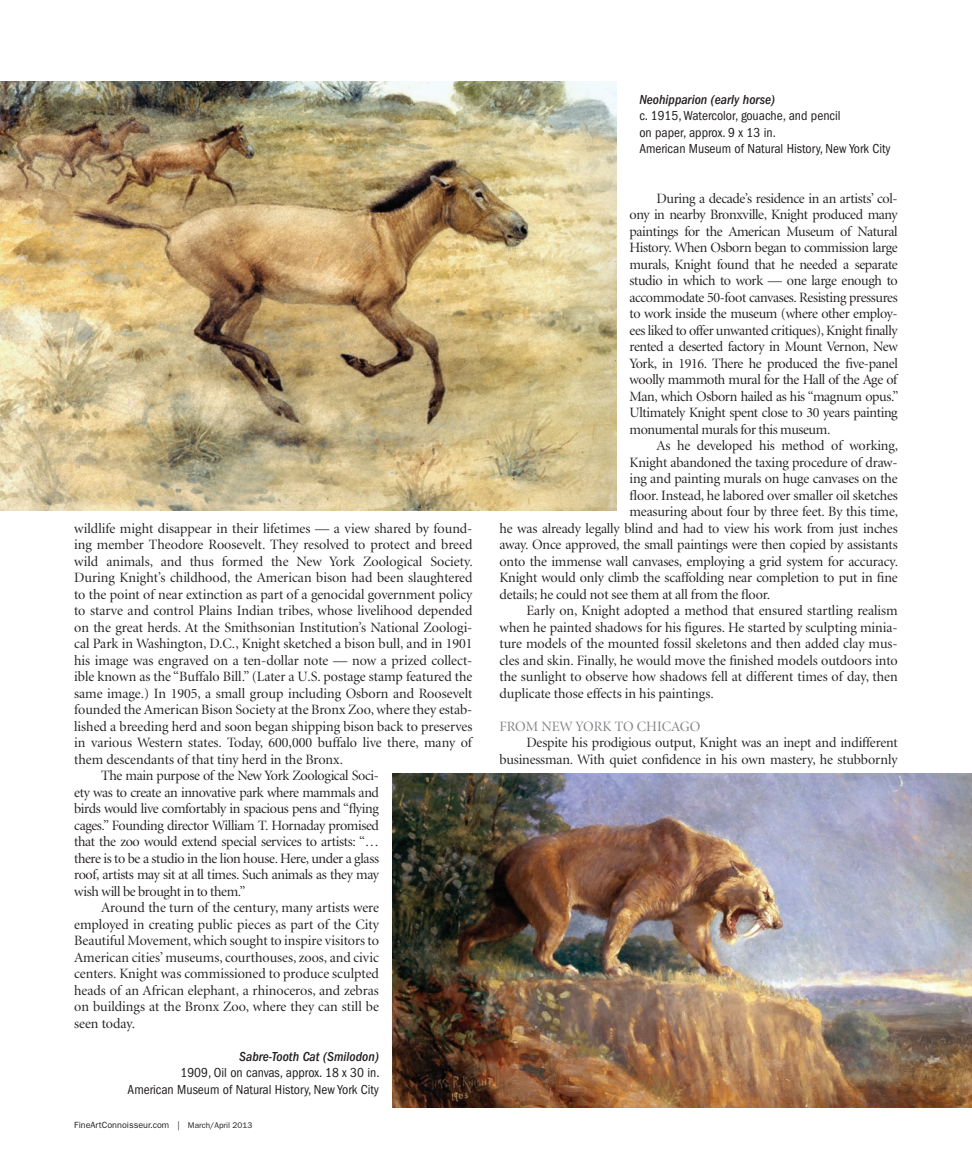
<style>
.page{position:relative;width:972px;height:1175px;background:#fff}
.page>*{position:absolute;margin:0;border:0;box-sizing:border-box;transform-origin:0 0}
.FAC_body_text{font:14.25px/16.5px "Minion Display";letter-spacing:-.01em;color:#231f20;text-align:justify}
.FAC_body_text_subhea{font:14.25px "Minion Display";color:#808285}
.FAC_caption_body{font:condensed 13.5px "Franklin Gothic LT";color:#231f20}
.FAC_caption_head{font:italic 500 condensed 13.5px "Franklin Gothic LT";color:#231f20}
.t1{font:9px "Franklin Gothic LT";color:#231f20}
.s1{font-size:8.25px}
</style>
<div class="page">
<img style="left:0;top:81px;width:616px;height:429px">
<img style="left:392px;top:773px;width:580px;height:334px">
<p class="FAC_body_text" style="left:74px;top:520px;width:400px">wildlife might disappear in their lifetimes — a view shared by found&shy;ing member Theodore Roosevelt. They resolved to protect and breed wild animals, and thus formed the New York Zoological Society.<br>During Knight’s childhood, the American bison had been slaughtered to the point of near extinction as part of a genocidal government policy to starve and control Plains Indian tribes, whose livelihood depended on the great herds. At the Smithsonian Institution’s National Zoologi&shy;cal Park in Washington, D.C., Knight sketched a bison bull, and in 1901 his image was engraved on a ten-dollar note — now a prized collect&shy;ible known as the “Buffalo Bill.” (Later a U.S. postage stamp featured the same image.) In 1905, a small group including Osborn and Roosevelt founded the American Bison Society at the Bronx Zoo, where they estab&shy;lished a breeding herd and soon began shipping bison back to preserves in various Western states. Today, 600,000 buffalo live there, many of them descendants of that tiny herd in the Bronx.</p>
<p class="FAC_body_text" style="left:74px;top:768px;width:306px;text-indent:27px">The main purpose of the New York Zoological Soci&shy;ety was to create an innovative park where mammals and birds would live comfortably in spacious pens and “flying cages.” Founding director William T. Hornaday promised that the zoo would extend special services to artists: “… there is to be a studio in the lion house. Here, under a glass roof, artists may sit at all times. Such animals as they may wish will be brought in to them.”</p>
<p class="FAC_body_text" style="left:74px;top:900px;width:306px;text-indent:27px">Around the turn of the century, many artists were employed in creating public pieces as part of the City Beautiful Movement, which sought to inspire visitors to American cities’ museums, courthouses, zoos, and civic centers. Knight was commissioned to produce sculpted heads of an African elephant, a rhinoceros, and zebras on buildings at the Bronx Zoo, where they can still be seen today.</p>
<p class="FAC_caption_head" style="left:239px;top:1048px;width:141px">Sabre-Tooth Cat (Smilodon)</p>
<p class="FAC_caption_body" style="left:180px;top:1065px;width:201px">1909, Oil on canvas, approx. 18 x 30 in.</p>
<p class="FAC_caption_body" style="left:128px;top:1081px;width:253px">American Museum of Natural History, New York City</p>
<p class="t1" style="left:74px;top:1119px;width:180px">FineArtConnoisseur.com | <span class="s1">March/April 2013</span></p>
<p class="FAC_caption_head" style="left:639px;top:91px;width:137px">Neohipparion (early horse)</p>
<p class="FAC_caption_body" style="left:639px;top:108px;width:203px">c. 1915, Watercolor, gouache, and pencil</p>
<p class="FAC_caption_body" style="left:639px;top:124px;width:138px">on paper, approx. 9 x 13 in.</p>
<p class="FAC_caption_body" style="left:639px;top:141px;width:253px">American Museum of Natural History, New York City</p>
<p class="FAC_body_text" style="left:630px;top:190px;width:271px;text-indent:27px">During a decade’s residence in an artists’ col&shy;ony in nearby Bronxville, Knight produced many paintings for the American Museum of Natural History. When Osborn began to commission large murals, Knight found that he needed a separate studio in which to work — one large enough to accommodate 50-foot canvases. Resisting pressures to work inside the museum (where other employ&shy;ees liked to offer unwanted critiques), Knight finally rented a deserted factory in Mount Vernon, New York, in 1916. There he produced the five-panel woolly mammoth mural for the Hall of the Age of Man, which Osborn hailed as his “magnum opus.” Ultimately Knight spent close to 30 years painting monumental murals for this museum.</p>
<p class="FAC_body_text" style="left:657px;top:438px;width:243px">As he developed his method of working,</p>
<p class="FAC_body_text" style="left:630px;top:454px;width:270px">Knight abandoned the taxing procedure of draw-</p>
<p class="FAC_body_text" style="left:630px;top:471px;width:270px">ing and painting murals on huge canvases on the</p>
<p class="FAC_body_text" style="left:630px;top:487px;width:270px">floor. Instead, he labored over smaller oil sketches</p>
<p class="FAC_body_text" style="left:630px;top:504px;width:270px">measuring about four by three feet. By this time,</p>
<p class="FAC_body_text" style="left:499px;top:520px;width:400px">he was already legally blind and had to view his work from just inches</p>
<p class="FAC_body_text" style="left:499px;top:537px;width:400px">away. Once approved, the small paintings were then copied by assistants</p>
<p class="FAC_body_text" style="left:499px;top:553px;width:400px">onto the immense wall canvases, employing a grid system for accuracy.</p>
<p class="FAC_body_text" style="left:499px;top:570px;width:400px">Knight would only climb the scaffolding near completion to put in fine</p>
<p class="FAC_body_text" style="left:499px;top:586px;width:272px">details; he could not see them at all from the floor.</p>
<p class="FAC_body_text" style="left:499px;top:603px;width:400px;text-indent:27px">Early on, Knight adopted a method that ensured startling realism when he painted shadows for his figures. He started by sculpting minia&shy;ture models of the mounted fossil skeletons and then added clay mus&shy;cles and skin. Finally, he would move the finished models outdoors into the sunlight to observe how shadows fell at different times of day, then duplicate those effects in his paintings.</p>
<p class="FAC_body_text_subhea" style="left:499px;top:719px;width:202px">FROM NEW YORK TO CHICAGO</p>
<p class="FAC_body_text" style="left:499px;top:735px;width:400px;text-align:right">Despite his prodigious output, Knight was an inept and indifferent businessman. With quiet confidence in his own mastery, he stubbornly</p>
</div>
